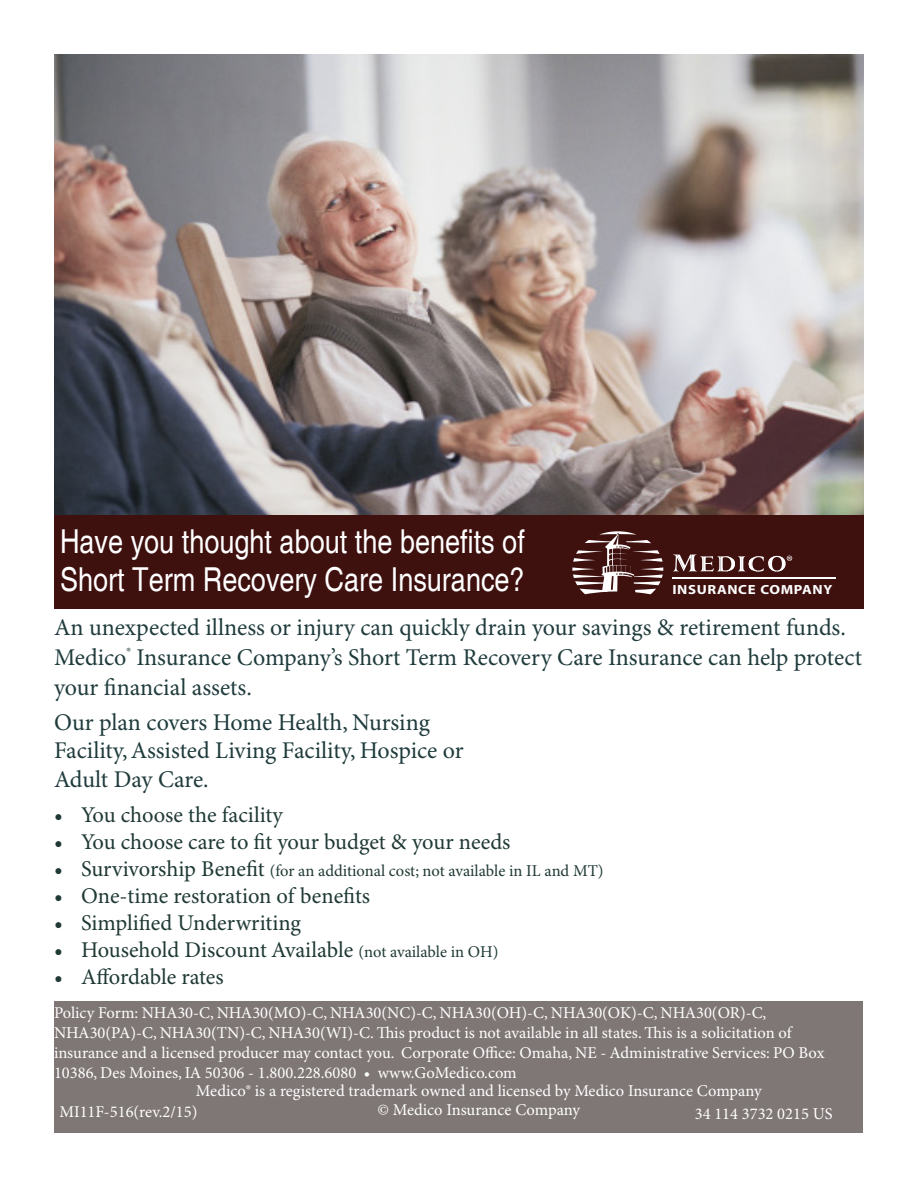
<style>
.page{position:relative;width:918px;height:1188px;background:#fff}
.page>*{position:absolute;margin:0;border:0;box-sizing:border-box;transform-origin:0 0}
.t1{font:condensed 33px "Helvetica";color:#fff}
.t2{font:24px/30px "Minion Pro";color:#1f3b3c}
.t3{font:22.5px "Minion Pro";letter-spacing:-.005em;color:#1f3935}
.t4{font:16.5px/19.8px "Minion Pro";color:#fff}
.t5{font:16.5px "Minion Pro";color:#1f3935}
.t6{font:700 13.2px "Myriad";letter-spacing:.045em;color:#fff;scale:1.12 1}
.s1{font-size:22.5px}
.s2{font-size:16.5px}
</style>
<div class="page">
<img style="left:54px;top:54px;width:810px;height:461px">
<div style="left:54px;top:515px;width:810px;height:93px;background:#3e100e"></div>
<svg style="left:572px;top:531px;width:91px;height:63px"></svg>
<hr style="left:673px;top:578px;width:163px;height:1px;background:#fff">
<svg style="left:673px;top:554px;width:119px;height:18px"></svg>
<div style="left:54px;top:1001px;width:808px;height:131px;background:#7f7775"></div>
<p class="t1" style="left:60px;top:522px;width:466px">Have you thought about the benefits of</p>
<p class="t1" style="left:60px;top:560px;width:466px">Short Term Recovery Care Insurance?</p>
<p class="t6" style="left:672px;top:583px;width:144px">INSURANCE COMPANY</p>
<p class="t2" style="left:54px;top:614px;width:809px">An unexpected illness or injury can quickly drain your savings &amp; retirement funds.<br>Medico<sup>®</sup> Insurance Company’s Short Term Recovery Care Insurance can help protect your financial assets.</p>
<p class="t2" style="left:54px;top:709px;width:411px;line-height:28.5px">Our plan covers Home Health, Nursing<br>Facility, Assisted Living Facility, Hospice or<br>Adult Day Care.</p>
<p class="t3" style="left:54px;top:802px;width:230px">• You choose the facility</p>
<p class="t3" style="left:54px;top:829px;width:458px">• You choose care to fit your budget &amp; your needs</p>
<p class="t5" style="left:54px;top:861px;width:551px"><span class="s1">• Survivorship Benefit</span> (for an additional cost; not available in IL and MT)</p>
<p class="t3" style="left:54px;top:883px;width:318px">• One-time restoration of benefits</p>
<p class="t3" style="left:54px;top:910px;width:249px">• Simplified Underwriting</p>
<p class="t3" style="left:54px;top:937px;width:446px">• Household Discount Available <span class="s2">(not available in OH)</span></p>
<p class="t3" style="left:54px;top:964px;width:171px">• Affordable rates</p>
<p class="t4" style="left:54px;top:1004px;width:772px">Policy Form: NHA30-C, NHA30(MO)-C, NHA30(NC)-C, NHA30(OH)-C, NHA30(OK)-C, NHA30(OR)-C, NHA30(PA)-C, NHA30(TN)-C, NHA30(WI)-C. This product is not available in all states. This is a solicitation of insurance and a licensed producer may contact you. Corporate Office: Omaha, NE - Administrative Services: PO Box 10386, Des Moines, IA 50306 - 1.800.228.6080 • www.GoMedico.com</p>
<p class="t4" style="left:196px;top:1081px;width:567px">Medico® is a registered trademark owned and licensed by Medico Insurance Company</p>
<p class="t4" style="left:59px;top:1103px;width:140px">MI11F-516(rev.2/15)</p>
<p class="t4" style="left:377px;top:1101px;width:204px">© Medico Insurance Company</p>
<p class="t4" style="left:695px;top:1104px;width:139px">34 114 3732 0215 US</p>
</div>
